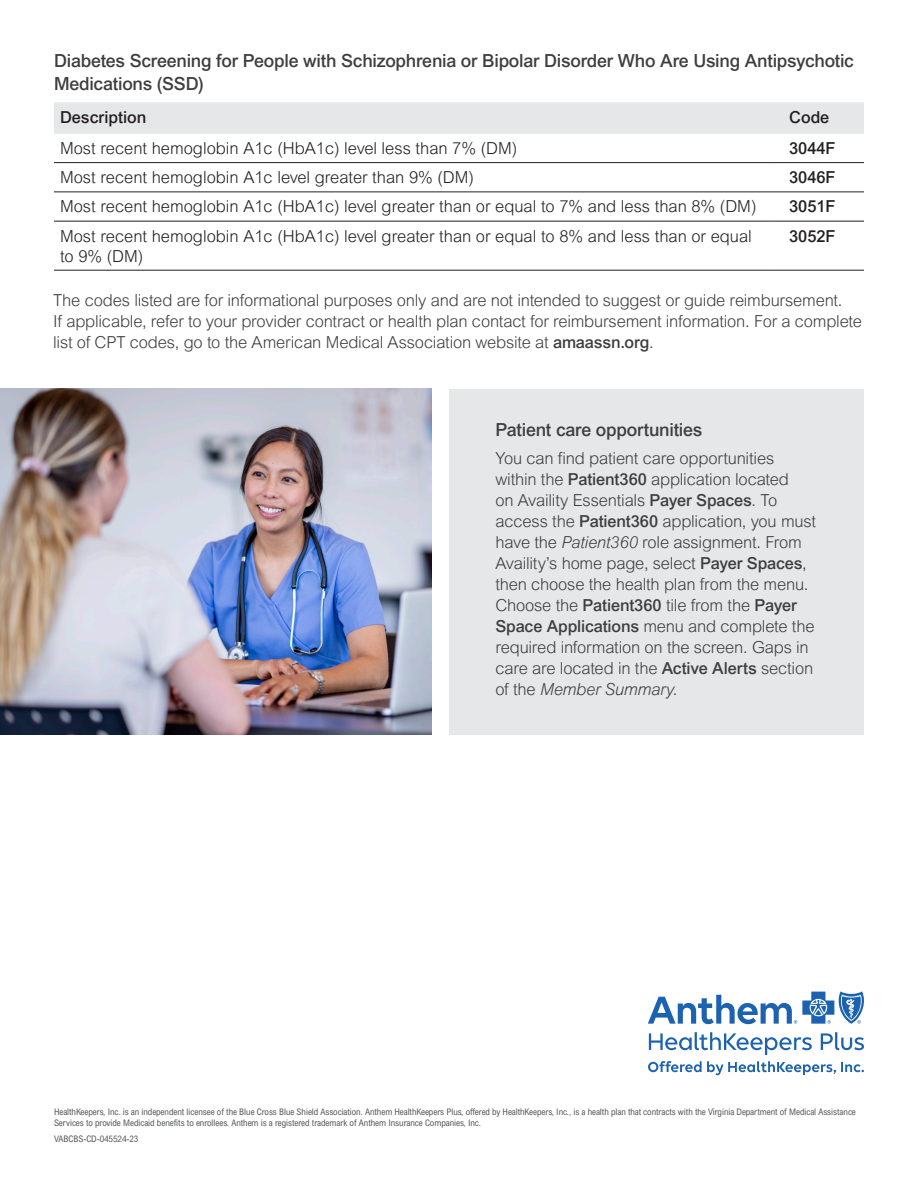
<style>
.page{position:relative;width:918px;height:1188px;background:#fff}
.page>*{position:absolute;margin:0;border:0;box-sizing:border-box;transform-origin:0 0}
.PR_Subhead{font:500 18px/22.5px "Arial MT Pro";letter-spacing:-.015em;color:#3e3e3f}
.PR_Body_Copy{font:300 16.5px/21px "Arial MT Pro";letter-spacing:-.01em;color:#3e3e3f}
.Anthem_Body_Copy{font:300 16.5px/19.8px "Arial MT Pro";color:#231f20}
.Anthem_Body_Copy-2{font:500 16.5px "Arial MT Pro";color:#231f20}
.PR_Disclosure{font:condensed 9px/10.5px "Arial MT Pro";letter-spacing:-.005em;color:#57585a}
.s1{font-weight:500}
.s2{font-style:italic}
</style>
<div class="page">
<svg style="left:648px;top:1032px;width:216px;height:43px"></svg>
<svg style="left:648px;top:991px;width:216px;height:33px"></svg>
<div style="left:54px;top:102px;width:810px;height:32px;background:#e6e7e9"></div>
<hr style="left:54px;top:162px;width:715px;height:1px;background:#231f20">
<hr style="left:769px;top:162px;width:95px;height:1px;background:#231f20">
<hr style="left:54px;top:192px;width:715px;height:1px;background:#231f20">
<hr style="left:769px;top:192px;width:95px;height:1px;background:#231f20">
<hr style="left:54px;top:221px;width:715px;height:1px;background:#231f20">
<hr style="left:769px;top:221px;width:95px;height:1px;background:#231f20">
<hr style="left:54px;top:270px;width:715px;height:1px;background:#231f20">
<hr style="left:769px;top:270px;width:95px;height:1px;background:#231f20">
<div style="left:449px;top:389px;width:415px;height:345px;background:#e6e7e9"></div>
<img style="left:0;top:389px;width:432px;height:345px">
<p class="PR_Subhead" style="left:54px;top:50px;width:801px">Diabetes Screening for People with Schizophrenia or Bipolar Disorder Who Are Using Antipsychotic<br>Medications (SSD)</p>
<p class="Anthem_Body_Copy-2" style="left:60px;top:107px;width:88px">Description</p>
<p class="Anthem_Body_Copy-2" style="left:789px;top:107px;width:42px">Code</p>
<p class="Anthem_Body_Copy" style="left:60px;top:139px;width:459px">Most recent hemoglobin A1c (HbA1c) level less than 7% (DM)</p>
<p class="Anthem_Body_Copy-2" style="left:789px;top:139px;width:48px">3044F</p>
<p class="Anthem_Body_Copy" style="left:60px;top:168px;width:416px">Most recent hemoglobin A1c level greater than 9% (DM)</p>
<p class="Anthem_Body_Copy-2" style="left:789px;top:168px;width:48px">3046F</p>
<p class="Anthem_Body_Copy" style="left:60px;top:197px;width:698px">Most recent hemoglobin A1c (HbA1c) level greater than or equal to 7% and less than 8% (DM)</p>
<p class="Anthem_Body_Copy-2" style="left:789px;top:197px;width:48px">3051F</p>
<p class="Anthem_Body_Copy" style="left:60px;top:227px;width:693px">Most recent hemoglobin A1c (HbA1c) level greater than or equal to 8% and less than or equal to 9% (DM)</p>
<p class="Anthem_Body_Copy-2" style="left:789px;top:226px;width:48px">3052F</p>
<p class="PR_Body_Copy" style="left:53px;top:290px;width:810px">The codes listed are for informational purposes only and are not intended to suggest or guide reimbursement.<br>If applicable, refer to your provider contract or health plan contact for reimbursement information. For a complete list of CPT codes, go to the American Medical Association website at <span class="s1">amaassn.org</span>.</p>
<p class="PR_Subhead" style="left:495px;top:419px;width:209px">Patient care opportunities</p>
<p class="PR_Body_Copy" style="left:495px;top:449px;width:322px">You can find patient care opportunities within the <span class="s1">Patient360</span> application located<br>on Availity Essentials <span class="s1">Payer Spaces</span>. To access the <span class="s1">Patient360</span> application, you must have the <span class="s2">Patient360</span> role assignment. From Availity’s home page, select <span class="s1">Payer Spaces</span>, then choose the health plan from the menu.<br>Choose the <span class="s1">Patient360</span> tile from the <span class="s1">Payer Space Applications</span> menu and complete the required information on the screen. Gaps in care are located in the <span class="s1">Active Alerts</span> section of the <span class="s2">Member Summary</span>.</p>
<p class="PR_Disclosure" style="left:54px;top:1107px;width:803px">HealthKeepers, Inc. is an independent licensee of the Blue Cross Blue Shield Association. Anthem HealthKeepers Plus, offered by HealthKeepers, Inc., is a health plan that contracts with the Virginia Department of Medical Assistance<br>Services to provide Medicaid benefits to enrollees. Anthem is a registered trademark of Anthem Insurance Companies, Inc.</p>
<p class="PR_Disclosure" style="left:54px;top:1133px;width:86px">VABCBS-CD-045524-23</p>
</div>
